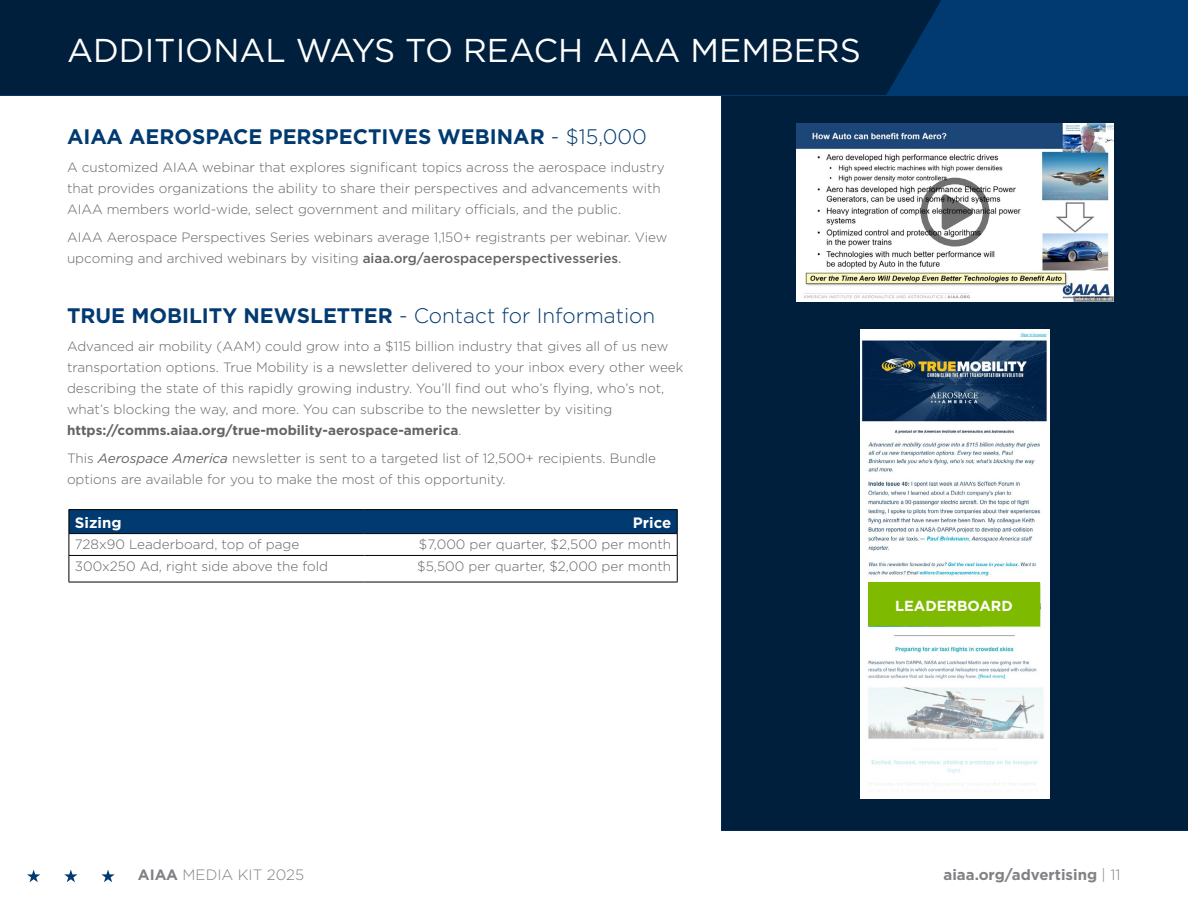
<style>
.page{position:relative;width:1188px;height:918px;background:#fff}
.page>*{position:absolute;margin:0;border:0;box-sizing:border-box;transform-origin:0 0}
.t1{font:33px "Gotham";color:#fff}
.t2{font:700 21px "Gotham";color:#003a70}
.t3{font:700 15px "Gotham";color:#808285}
.t4{font:300 15px "Gotham";color:#808285}
.t5{font:700 15px "Gotham";color:#fff}
.t6{font:700 14.55px "Gotham";color:#fff}
.t7{font:300 13.5px/21px "Gotham";color:#636466}
.s1{font-weight:300}
.s2{font-weight:500}
.s3{font-weight:400}
.s4{font-weight:700}
.s5{font-weight:400;font-style:italic}
</style>
<div class="page">
<svg style="left:27px;top:870px;width:88px;height:12px"></svg>
<div style="left:721px;top:95px;width:467px;height:736px;background:#001f3c"></div>
<div style="left:0;top:0;width:1188px;height:95px;background:#003a70"></div>
<div style="left:0;top:0;width:941px;height:95px;background:#001f3c"></div>
<hr style="left:69px;top:582px;width:295px;height:1px;background:#000">
<hr style="left:364px;top:582px;width:314px;height:1px;background:#000">
<hr style="left:69px;top:509px;width:295px;height:1px;background:#000">
<hr style="left:364px;top:509px;width:314px;height:1px;background:#000">
<svg style="left:69px;top:510px;width:609px;height:72px"></svg>
<img style="left:797px;top:123px;width:316px;height:178px">
<svg style="left:921px;top:178px;width:68px;height:69px"></svg>
<img style="left:861px;top:329px;width:188px;height:307px">
<svg style="left:861px;top:636px;width:188px;height:163px"></svg>
<div style="left:869px;top:583px;width:171px;height:43px;background:#7ebb00"></div>
<h1 class="t1" style="left:67px;top:29px;width:795px">ADDITIONAL WAYS TO REACH AIAA MEMBERS</h1>
<h2 class="t2" style="left:67px;top:123px;width:582px">AIAA AEROSPACE PERSPECTIVES WEBINAR <span class="s1">- $15,000</span></h2>
<p class="t7" style="left:67px;top:156px;width:599px">A customized AIAA webinar that explores significant topics across the aerospace industry that provides organizations the ability to share their perspectives and advancements with<br>AIAA members world-wide, select government and military officials, and the public.</p>
<p class="t7" style="left:67px;top:226px;width:602px">AIAA Aerospace Perspectives Series webinars average 1,150+ registrants per webinar. View upcoming and archived webinars by visiting <span class="s2">aiaa.org/aerospaceperspectivesseries</span><span class="s3">.</span></p>
<h2 class="t2" style="left:67px;top:302px;width:590px">TRUE MOBILITY NEWSLETTER <span class="s1">- Contact for Information</span></h2>
<p class="t7" style="left:67px;top:335px;width:618px">Advanced air mobility (AAM) could grow into a $115 billion industry that gives all of us new transportation options. True Mobility is a newsletter delivered to your inbox every other week describing the state of this rapidly growing industry. You’ll find out who’s flying, who’s not, what’s blocking the way, and more. You can subscribe to the newsletter by visiting <span class="s4">https://comms.aiaa.org/true-mobility-aerospace-america</span>.</p>
<p class="t7" style="left:67px;top:447px;width:591px">This <span class="s5">Aerospace America</span> newsletter is sent to a targeted list of 12,500+ recipients. Bundle options are available for you to make the most of this opportunity.</p>
<p class="t5" style="left:75px;top:512px;width:48px">Sizing</p>
<p class="t5" style="left:633px;top:512px;width:40px">Price</p>
<p class="t7" style="left:75px;top:534px;width:226px">728x90 Leaderboard, top of page</p>
<p class="t7" style="left:419px;top:534px;width:254px">$7,000 per quarter, $2,500 per month</p>
<p class="t7" style="left:75px;top:556px;width:255px">300x250 Ad, right side above the fold</p>
<p class="t7" style="left:417px;top:556px;width:256px">$5,500 per quarter, $2,000 per month</p>
<p class="t6" style="left:895px;top:596px;width:119px">LEADERBOARD</p>
<p class="t4" style="left:138px;top:866px;width:168px"><span class="s4">AIAA</span> MEDIA KIT 2025</p>
<p class="t3" style="left:944px;top:865px;width:178px">aiaa.org/advertising <span class="s1">| 11</span></p>
</div>
